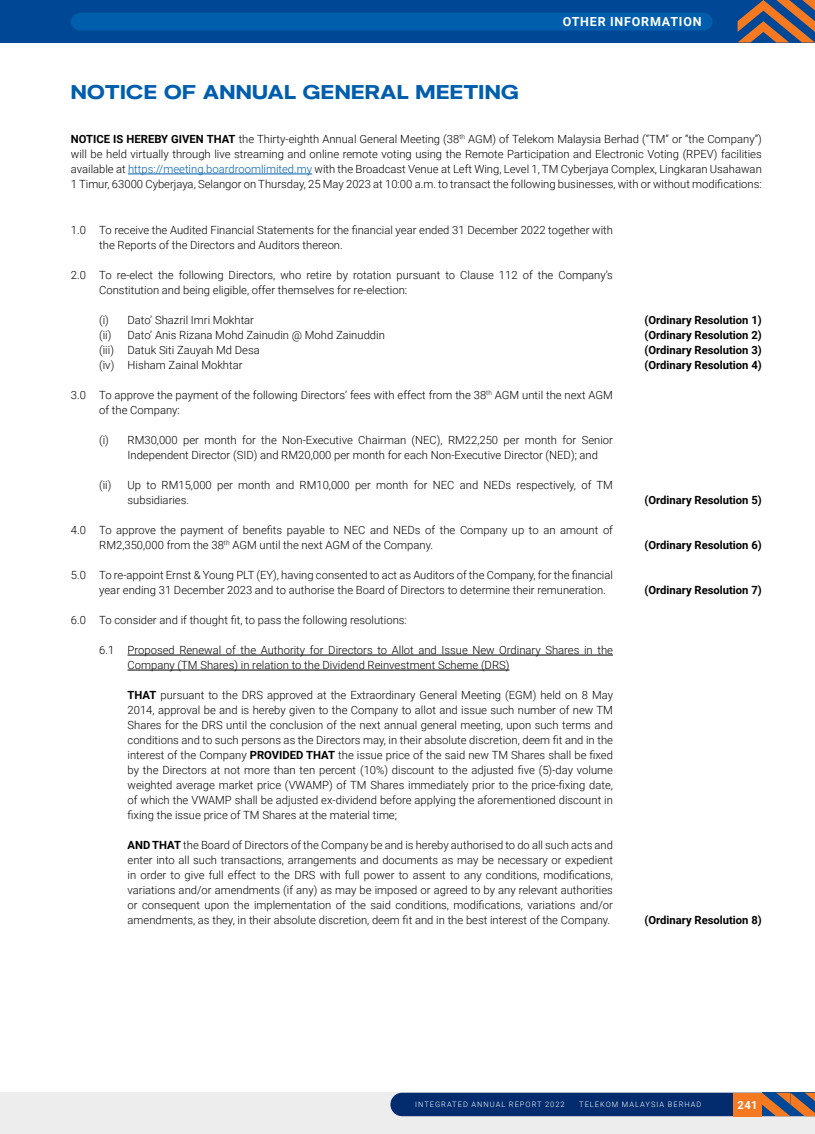
<style>
.page{position:relative;width:815px;height:1134px;background:#fff}
.page>*{position:absolute;margin:0;border:0;box-sizing:border-box;transform-origin:0 0}
.t1{font:700 20px "HK Grotesk Wide";letter-spacing:.02em;color:#005ead}
.t2{font:700 12.5px "Roboto";letter-spacing:.065em;color:#fff}
.t3{font:300 11.25px/15px "Roboto";color:#000}
.t4{font:700 11.25px/15px "Roboto";color:#000;text-align:justify}
.t5{font:700 11.25px "Roboto";color:#fff}
.t6{font:300 7.5px "Roboto";letter-spacing:.135em;color:#fff}
.s1{font-weight:700}
.s2{color:#005ead}
</style>
<div class="page">
<hr style="left:128px;top:174px;width:184px;height:1px;background:#005ead">
<hr style="left:128px;top:655px;width:485px;height:1px;background:#000">
<hr style="left:128px;top:670px;width:381px;height:1px;background:#000">
<div style="left:0;top:1093px;width:815px;height:41px;background:#ededee"></div>
<div style="left:0;top:0;width:815px;height:43px;background:#004896"></div>
<div style="left:71px;top:13px;width:641px;height:17px;background:#005ead;border-radius:9px"></div>
<svg style="left:738px;top:0;width:77px;height:43px"></svg>
<svg style="left:390px;top:1093px;width:425px;height:23px;background:#223966"></svg>
<p class="t2" style="left:563px;top:13px;width:140px">OTHER INFORMATION</p>
<h1 class="t1" style="left:71px;top:76px;width:449px">NOTICE OF ANNUAL GENERAL MEETING</h1>
<p class="t3" style="left:71px;top:131px;width:692px;text-align:justify"><span class="s1">NOTICE IS HEREBY GIVEN THAT</span> the Thirty-eighth Annual General Meeting (38<sup>th</sup> AGM) of Telekom Malaysia Berhad (“TM” or “the Company”) will be held virtually through live streaming and online remote voting using the Remote Participation and Electronic Voting (RPEV) facilities available at <span class="s2">https://meeting.boardroomlimited.my</span> with the Broadcast Venue at Left Wing, Level 1, TM Cyberjaya Complex, Lingkaran Usahawan 1 Timur, 63000 Cyberjaya, Selangor on Thursday, 25 May 2023 at 10:00 a.m. to transact the following businesses, with or without modifications:</p>
<p class="t3" style="left:99px;top:222px;width:515px;text-indent:-28px">1.0 To receive the Audited Financial Statements for the financial year ended 31 December 2022 together with the Reports of the Directors and Auditors thereon.</p>
<p class="t3" style="left:99px;top:267px;width:515px;text-indent:-28px">2.0 To re-elect the following Directors, who retire by rotation pursuant to Clause 112 of the Company’s<br>Constitution and being eligible, offer themselves for re-election:</p>
<p class="t3" style="left:99px;top:312px;width:287px">(i) Dato’ Shazril Imri Mokhtar<br>(ii) Dato’ Anis Rizana Mohd Zainudin @ Mohd Zainuddin (iii) Datuk Siti Zauyah Md Desa<br>(iv) Hisham Zainal Mokhtar</p>
<p class="t3" style="left:99px;top:387px;width:515px;text-indent:-28px">3.0 To approve the payment of the following Directors’ fees with effect from the 38<sup>th</sup> AGM until the next AGM of the Company:</p>
<p class="t3" style="left:128px;top:432px;width:487px;text-indent:-28px">(i) RM30,000 per month for the Non-Executive Chairman (NEC), RM22,250 per month for Senior<br>Independent Director (SID) and RM20,000 per month for each Non-Executive Director (NED); and</p>
<p class="t3" style="left:128px;top:477px;width:487px;text-indent:-28px">(ii) Up to RM15,000 per month and RM10,000 per month for NEC and NEDs respectively, of TM subsidiaries.</p>
<p class="t3" style="left:99px;top:522px;width:515px;text-indent:-28px">4.0 To approve the payment of benefits payable to NEC and NEDs of the Company up to an amount of<br>RM2,350,000 from the 38<sup>th</sup> AGM until the next AGM of the Company.</p>
<p class="t3" style="left:99px;top:567px;width:515px;text-indent:-28px">5.0 To re-appoint Ernst &amp; Young PLT (EY), having consented to act as Auditors of the Company, for the financial year ending 31 December 2023 and to authorise the Board of Directors to determine their remuneration.</p>
<p class="t3" style="left:71px;top:612px;width:338px">6.0 To consider and if thought fit, to pass the following resolutions:</p>
<p class="t3" style="left:128px;top:642px;width:487px;text-indent:-28px">6.1 Proposed Renewal of the Authority for Directors to Allot and Issue New Ordinary Shares in the<br>Company (TM Shares) in relation to the Dividend Reinvestment Scheme (DRS)</p>
<p class="t3" style="left:128px;top:687px;width:487px;text-align:justify"><span class="s1">THAT</span> pursuant to the DRS approved at the Extraordinary General Meeting (EGM) held on 8 May 2014, approval be and is hereby given to the Company to allot and issue such number of new TM Shares for the DRS until the conclusion of the next annual general meeting, upon such terms and conditions and to such persons as the Directors may, in their absolute discretion, deem fit and in the interest of the Company <span class="s1">PROVIDED THAT</span> the issue price of the said new TM Shares shall be fixed by the Directors at not more than ten percent (10%) discount to the adjusted five (5)-day volume weighted average market price (VWAMP) of TM Shares immediately prior to the price-fixing date, of which the VWAMP shall be adjusted ex-dividend before applying the aforementioned discount in fixing the issue price of TM Shares at the material time;</p>
<p class="t3" style="left:128px;top:837px;width:487px;text-align:justify"><span class="s1">AND THAT</span> the Board of Directors of the Company be and is hereby authorised to do all such acts and enter into all such transactions, arrangements and documents as may be necessary or expedient in order to give full effect to the DRS with full power to assent to any conditions, modifications, variations and/or amendments (if any) as may be imposed or agreed to by any relevant authorities or consequent upon the implementation of the said conditions, modifications, variations and/or amendments, as they, in their absolute discretion, deem fit and in the best interest of the Company.</p>
<p class="t4" style="left:644px;top:312px;width:119px">(Ordinary Resolution 1) (Ordinary Resolution 2) (Ordinary Resolution 3) (Ordinary Resolution 4)</p>
<p class="t4" style="left:644px;top:492px;width:119px">(Ordinary Resolution 5)</p>
<p class="t4" style="left:644px;top:537px;width:119px">(Ordinary Resolution 6)</p>
<p class="t4" style="left:644px;top:582px;width:119px">(Ordinary Resolution 7)</p>
<p class="t4" style="left:644px;top:912px;width:119px">(Ordinary Resolution 8)</p>
<p class="t6" style="left:415px;top:1099px;width:151px">INTEGRATED ANNUAL REPORT 2022</p>
<p class="t6" style="left:579px;top:1099px;width:124px">TELEKOM MALAYSIA BERHAD</p>
<p class="t5" style="left:738px;top:1097px;width:22px">241</p>
</div>
